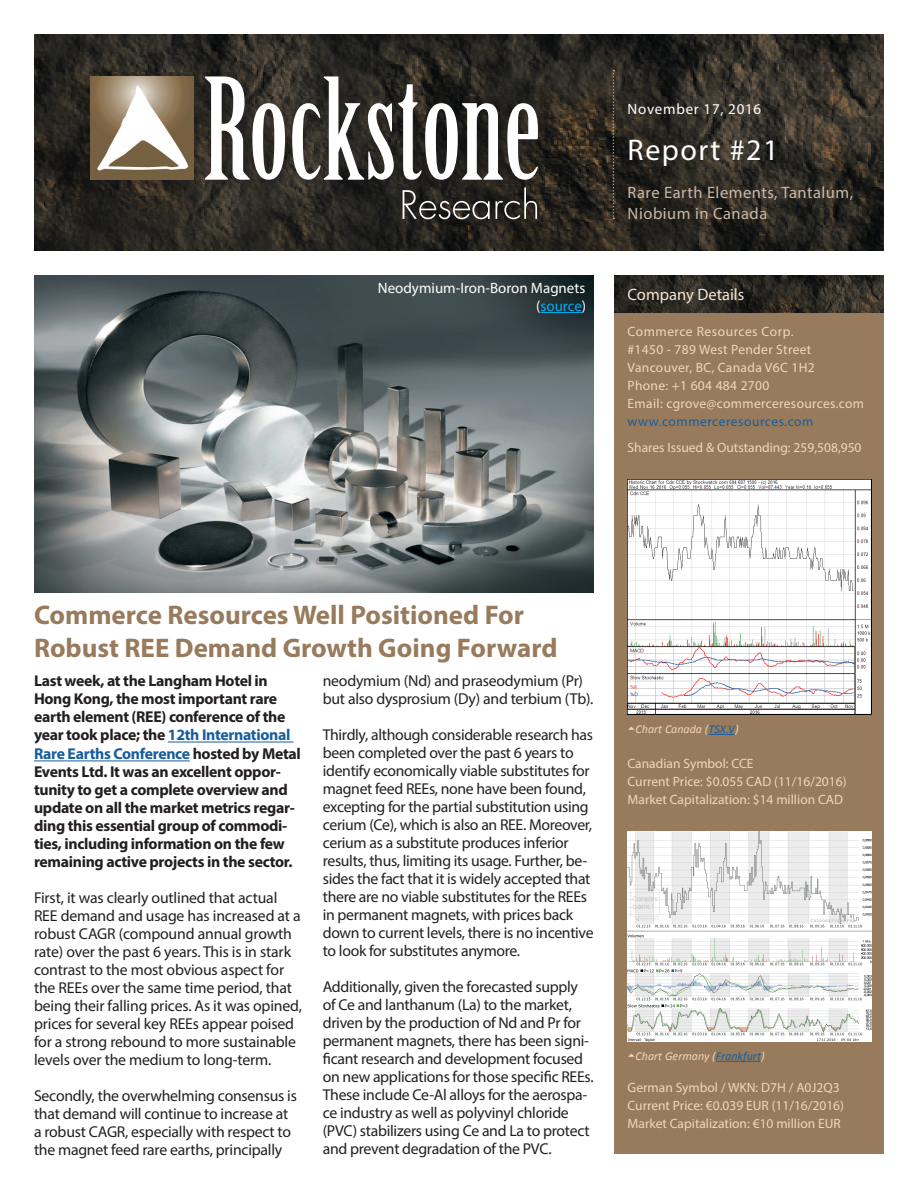
<style>
.page{position:relative;width:918px;height:1188px;background:#fff}
.page>*{position:absolute;margin:0;border:0;box-sizing:border-box;transform-origin:0 0}
.t1{font:30px "Myriad Pro";letter-spacing:.05em;color:#fff}
.t2{font:700 27px/33px "Myriad Pro";color:#987b5c}
.t3{font:16.5px/21px "Myriad Pro";letter-spacing:.03em;color:#cab8a7}
.t4{font:16.5px "Myriad Pro";color:#f5e4d1}
.t5{font:15.75px/18px "Myriad Pro";letter-spacing:-.02em;color:#231f20}
.t6{font:700 15.75px/18.1px "Myriad Pro";letter-spacing:-.02em;color:#231f20}
.t7{font:15px/18px "Myriad Pro";color:#fff;text-align:right}
.t8{font:15px "Myriad Pro";letter-spacing:.05em;color:#fff}
.t9{font:13.5px/18px "Myriad Pro";color:#f0d7bc}
.t10{font:13.5px/18px "Myriad Pro";letter-spacing:.025em;color:#f0d7bc}
.t11{font:13.5px "Myriad Pro";letter-spacing:.04em;color:#175d9e}
.t12{font:italic 12px "Calibri";color:#f0d7bc}
.s1{color:#00aeef}
.s2{color:#175d9e}
</style>
<div class="page">
<img style="left:34px;top:34px;width:850px;height:216px">
<div style="left:615px;top:276px;width:269px;height:878px;background:#987b5c"></div>
<div style="left:199px;top:71px;width:350px;height:160px;background:#231f20;opacity:.65"></div>
<svg style="left:205px;top:76px;width:80px;height:104px"></svg>
<svg style="left:292px;top:76px;width:246px;height:104px"></svg>
<svg style="left:403px;top:190px;width:87px;height:29px;background:#4c4a47"></svg>
<svg style="left:496px;top:187px;width:41px;height:32px"></svg>
<svg style="left:613px;top:70px;width:1px;height:149px"></svg>
<hr style="left:168px;top:742px;width:126px;height:1px;background:#175d9e">
<hr style="left:34px;top:761px;width:156px;height:1px;background:#175d9e">
<div style="left:84px;top:71px;width:121px;height:121px;background:#231f20;opacity:.65"></div>
<img style="left:91px;top:76px;width:103px;height:104px">
<img style="left:615px;top:276px;width:269px;height:37px">
<img style="left:628px;top:480px;width:243px;height:234px">
<img style="left:628px;top:831px;width:243px;height:211px">
<svg style="left:709px;top:734px;width:26px;height:1px"></svg>
<hr style="left:716px;top:1061px;width:45px;height:1px;background:#175d9e">
<img style="left:34px;top:276px;width:560px;height:317px">
<hr style="left:541px;top:312px;width:41px;height:1px;background:#00aeef">
<p class="t7" style="left:378px;top:279px;width:210px">Neodymium-Iron-Boron Magnets (<span class="s1">source</span>)</p>
<p class="t8" style="left:628px;top:100px;width:135px">November 17, 2016</p>
<h1 class="t1" style="left:628px;top:132px;width:152px">Report #21</h1>
<p class="t3" style="left:628px;top:182px;width:227px">Rare Earth Elements, Tantalum,<br>Niobium in Canada</p>
<p class="t4" style="left:628px;top:285px;width:118px">Company Details</p>
<p class="t10" style="left:628px;top:323px;width:238px">Commerce Resources Corp.<br>#1450 - 789 West Pender Street<br>Vancouver, BC, Canada V6C 1H2<br>Phone: +1 604 484 2700<br>Email: cgrove@commerceresources.com</p>
<p class="t11" style="left:628px;top:414px;width:187px">www.commerceresources.com</p>
<p class="t9" style="left:628px;top:438px;width:235px">Shares Issued &amp; Outstanding: 259,508,950</p>
<h2 class="t2" style="left:34px;top:597px;width:525px">Commerce Resources Well Positioned For<br>Robust REE Demand Growth Going Forward</h2>
<p class="t6" style="left:34px;top:671px;width:268px">Last week, at the Langham Hotel in Hong Kong, the most important rare earth element (REE) conference of the year took place; the <span class="s2">12th International Rare Earths Conference</span> hosted by Metal Events Ltd. It was an excellent oppor&shy;tunity to get a complete overview and update on all the market metrics regar&shy;ding this essential group of commodi&shy;ties, including information on the few remaining active projects in the sector.</p>
<p class="t5" style="left:34px;top:889px;width:270px">First, it was clearly outlined that actual REE demand and usage has increased at a robust CAGR (compound annual growth rate) over the past 6 years. This is in stark contrast to the most obvious aspect for the REEs over the same time period, that being their falling prices. As it was opined, prices for several key REEs appear poised for a strong rebound to more sustainable levels over the medium to long-term.</p>
<p class="t5" style="left:34px;top:1087px;width:264px">Secondly, the overwhelming consensus is that demand will continue to increase at a robust CAGR, especially with respect to the magnet feed rare earths, principally</p>
<p class="t5" style="left:323px;top:671px;width:272px">neodymium (Nd) and praseodymium (Pr) but also dysprosium (Dy) and terbium (Tb).</p>
<p class="t5" style="left:323px;top:725px;width:272px">Thirdly, although considerable research has been completed over the past 6 years to identify economically viable substitutes for magnet feed REEs, none have been found, excepting for the partial substitution using cerium (Ce), which is also an REE. Moreover, cerium as a substitute produces inferior results, thus, limiting its usage. Further, be&shy;sides the fact that it is widely accepted that there are no viable substitutes for the REEs in permanent magnets, with prices back down to current levels, there is no incentive to look for substitutes anymore.</p>
<p class="t5" style="left:323px;top:977px;width:272px">Additionally, given the forecasted supply of Ce and lanthanum (La) to the market, driven by the production of Nd and Pr for permanent magnets, there has been signi&shy;ficant research and development focused on new applications for those specific REEs.<br>These include Ce-Al alloys for the aerospa&shy;ce industry as well as polyvinyl chloride (PVC) stabilizers using Ce and La to protect and prevent degradation of the PVC.</p>
<p class="t12" style="left:636px;top:721px;width:105px">Chart Canada (<span class="s2">TSX.V</span>)</p>
<p class="t9" style="left:628px;top:755px;width:220px">Canadian Symbol: CCE<br>Current Price: $0.055 CAD (11/16/2016)<br>Market Capitalization: $14 million CAD</p>
<p class="t12" style="left:636px;top:1048px;width:131px">Chart Germany (<span class="s2">Frankfurt</span>)</p>
<p class="t9" style="left:628px;top:1079px;width:218px">German Symbol / WKN: D7H / A0J2Q3<br>Current Price: €0.039 EUR (11/16/2016)<br>Market Capitalization: €10 million EUR</p>
</div>
